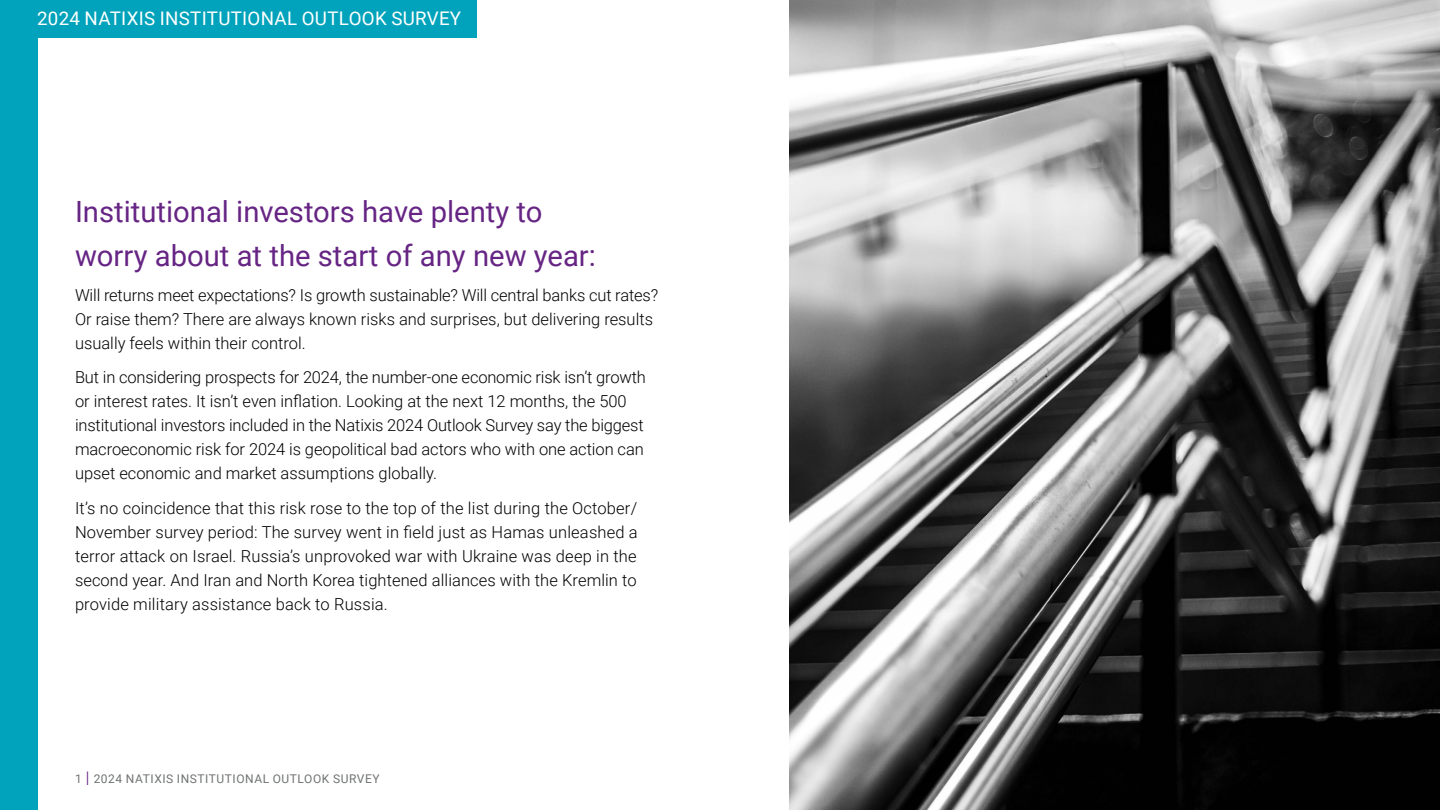
<style>
.page{position:relative;width:1440px;height:810px;background:#fff}
.page>*{position:absolute;margin:0;border:0;box-sizing:border-box;transform-origin:0 0}
.t1{font:29.25px/44.2px "Roboto";color:#662584}
.t2{font:18.75px "Roboto";letter-spacing:.015em;color:#fff}
.t3{font:300 16.5px/24px "Roboto";letter-spacing:-.005em;color:#000}
.t4{font:12px "Roboto";letter-spacing:.045em;color:#707372}
.s1{font-weight:300;font-size:18.75px;color:#662584}
</style>
<div class="page">
<div style="left:0;top:0;width:38px;height:810px;background:#00a3bb"></div>
<div style="left:0;top:0;width:477px;height:38px;background:#00a3bb"></div>
<img style="left:790px;top:0;width:650px;height:810px">
<p class="t2" style="left:37px;top:6px;width:426px">2024 NATIXIS INSTITUTIONAL OUTLOOK SURVEY</p>
<h1 class="t1" style="left:75px;top:188px;width:522px">Institutional investors have plenty to worry about at the start of any new year:</h1>
<p class="t3" style="left:75px;top:282px;width:585px">Will returns meet expectations? Is growth sustainable? Will central banks cut rates?<br>Or raise them? There are always known risks and surprises, but delivering results usually feels within their control.</p>
<p class="t3" style="left:75px;top:365px;width:572px">But in considering prospects for 2024, the number-one economic risk isn’t growth or interest rates. It isn’t even inflation. Looking at the next 12 months, the 500 institutional investors included in the Natixis 2024 Outlook Survey say the biggest macroeconomic risk for 2024 is geopolitical bad actors who with one action can upset economic and market assumptions globally.</p>
<p class="t3" style="left:75px;top:495px;width:564px;text-align:justify">It’s no coincidence that this risk rose to the top of the list during the October/ November survey period: The survey went in field just as Hamas unleashed a terror attack on Israel. Russia’s unprovoked war with Ukraine was deep in the second year. And Iran and North Korea tightened alliances with the Kremlin to provide military assistance back to Russia.</p>
<p class="t4" style="left:75px;top:770px;width:306px">1 <span class="s1">I</span> 2024 NATIXIS INSTITUTIONAL OUTLOOK SURVEY</p>
</div>
